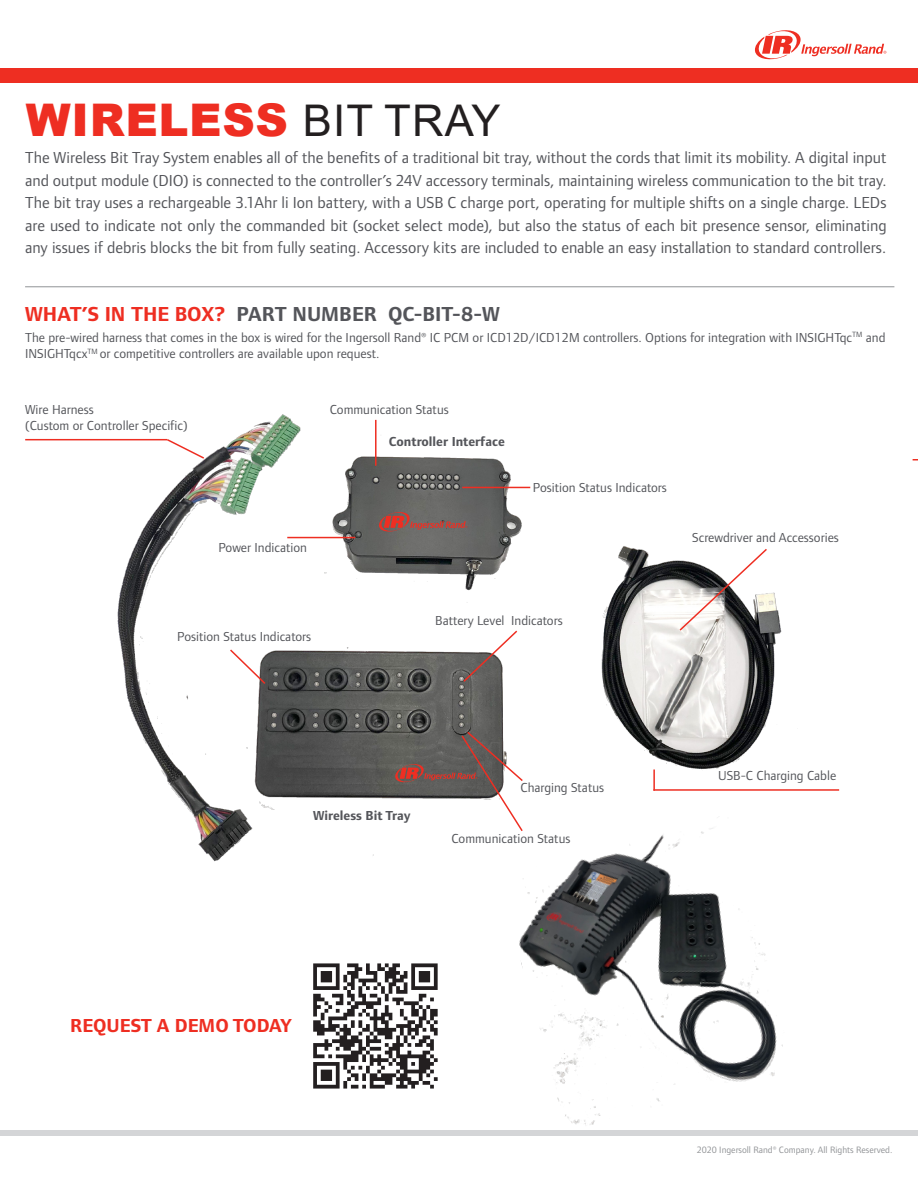
<style>
.page{position:relative;width:918px;height:1188px;background:#fff}
.page>*{position:absolute;margin:0;border:0;box-sizing:border-box;transform-origin:0 0}
.t1{font:900 45px "Arial";letter-spacing:.015em;color:#ee2e22}
.ChartBody{font:700 21px "Foundry Form Sans";color:#54555a}
.t2{font:700 19.5px "Foundry Form Sans";color:#ee2e22}
.ChartBody-2{font:16.5px/22.5px "Foundry Form Sans";color:#54555a;text-align:justify}
.t3{font:13.5px/16.5px "Foundry Form Sans";color:#54555a}
.t4{font:700 13.5px "Foundry Form Sans";color:#54555a}
.t5{font:9.6px "Foundry Form Sans";color:#919396}
.s1{font-weight:400;font-size:43.65px;color:#231f20}
.s2{color:#ee2e22}
</style>
<div class="page">
<svg style="left:754px;top:30px;width:132px;height:30px"></svg>
<div style="left:0;top:68px;width:918px;height:15px;background:#ee2e22"></div>
<div style="left:0;top:1130px;width:918px;height:5px;background:#d4d5d7"></div>
<hr style="left:25px;top:286px;width:869px;height:1px;background:#919396">
<img style="left:519px;top:828px;width:264px;height:297px">
<img style="left:104px;top:414px;width:419px;height:458px">
<hr style="left:25px;top:439px;width:142px;height:1px;background:#ee2e22">
<svg style="left:165px;top:438px;width:41px;height:22px"></svg>
<hr style="left:287px;top:537px;width:68px;height:1px;background:#ee2e22">
<hr style="left:375px;top:420px;width:2px;height:46px;background:#ee2e22">
<hr style="left:653px;top:789px;width:186px;height:2px;background:#ee2e22">
<hr style="left:653px;top:770px;width:2px;height:21px;background:#ee2e22">
<img style="left:313px;top:963px;width:125px;height:126px">
<img style="left:601px;top:546px;width:181px;height:230px">
<hr style="left:462px;top:487px;width:68px;height:1px;background:#ee2e22">
<svg style="left:462px;top:629px;width:57px;height:54px"></svg>
<svg style="left:228px;top:648px;width:39px;height:38px"></svg>
<svg style="left:678px;top:547px;width:91px;height:85px"></svg>
<svg style="left:378px;top:511px;width:89px;height:22px;background:#865d58"></svg>
<svg style="left:395px;top:730px;width:129px;height:103px"></svg>
<p class="t1" style="left:26px;top:87px;width:476px">WIRELESS <span class="s1">BIT TRAY</span></p>
<p class="ChartBody-2" style="left:25px;top:147px;width:863px">The Wireless Bit Tray System enables all of the benefits of a traditional bit tray, without the cords that limit its mobility. A digital input and output module (DIO) is connected to the controller’s 24V accessory terminals, maintaining wireless communication to the bit tray.<br>The bit tray uses a rechargeable 3.1Ahr li Ion battery, with a USB C charge port, operating for multiple shifts on a single charge. LEDs are used to indicate not only the commanded bit (socket select mode), but also the status of each bit presence sensor, eliminating any issues if debris blocks the bit from fully seating. Accessory kits are included to enable an easy installation to standard controllers.</p>
<p class="ChartBody" style="left:25px;top:302px;width:476px"><span class="s2">WHAT’S IN THE BOX?</span> PART NUMBER QC-BIT-8-W</p>
<p class="t3" style="left:25px;top:329px;width:862px">The pre-wired harness that comes in the box is wired for the Ingersoll Rand® IC PCM or ICD12D/ICD12M controllers. Options for integration with INSIGHTqc<sup>TM</sup> and<br>INSIGHTqcx<sup>TM</sup> or competitive controllers are available upon request.</p>
<p class="t3" style="left:25px;top:401px;width:70px">Wire Harness</p>
<p class="t3" style="left:25px;top:418px;width:164px">(Custom or Controller Specific)</p>
<p class="t3" style="left:330px;top:401px;width:121px">Communication Status</p>
<p class="t4" style="left:389px;top:434px;width:118px">Controller Interface</p>
<p class="t3" style="left:218px;top:540px;width:90px">Power Indication</p>
<p class="t3" style="left:533px;top:479px;width:136px">Position Status Indicators</p>
<p class="t3" style="left:177px;top:628px;width:136px">Position Status Indicators</p>
<p class="t3" style="left:435px;top:612px;width:129px">Battery Level Indicators</p>
<p class="t3" style="left:692px;top:529px;width:148px">Screwdriver and Accessories</p>
<p class="t4" style="left:313px;top:808px;width:99px">Wireless Bit Tray</p>
<p class="t3" style="left:521px;top:780px;width:85px">Charging Status</p>
<p class="t3" style="left:451px;top:830px;width:121px">Communication Status</p>
<p class="t3" style="left:718px;top:767px;width:120px">USB-C Charging Cable</p>
<p class="t2" style="left:70px;top:1014px;width:223px">REQUEST A DEMO TODAY</p>
<p class="t5" style="left:697px;top:1144px;width:197px">2020 Ingersoll Rand® Company. All Rights Reserved.</p>
</div>
